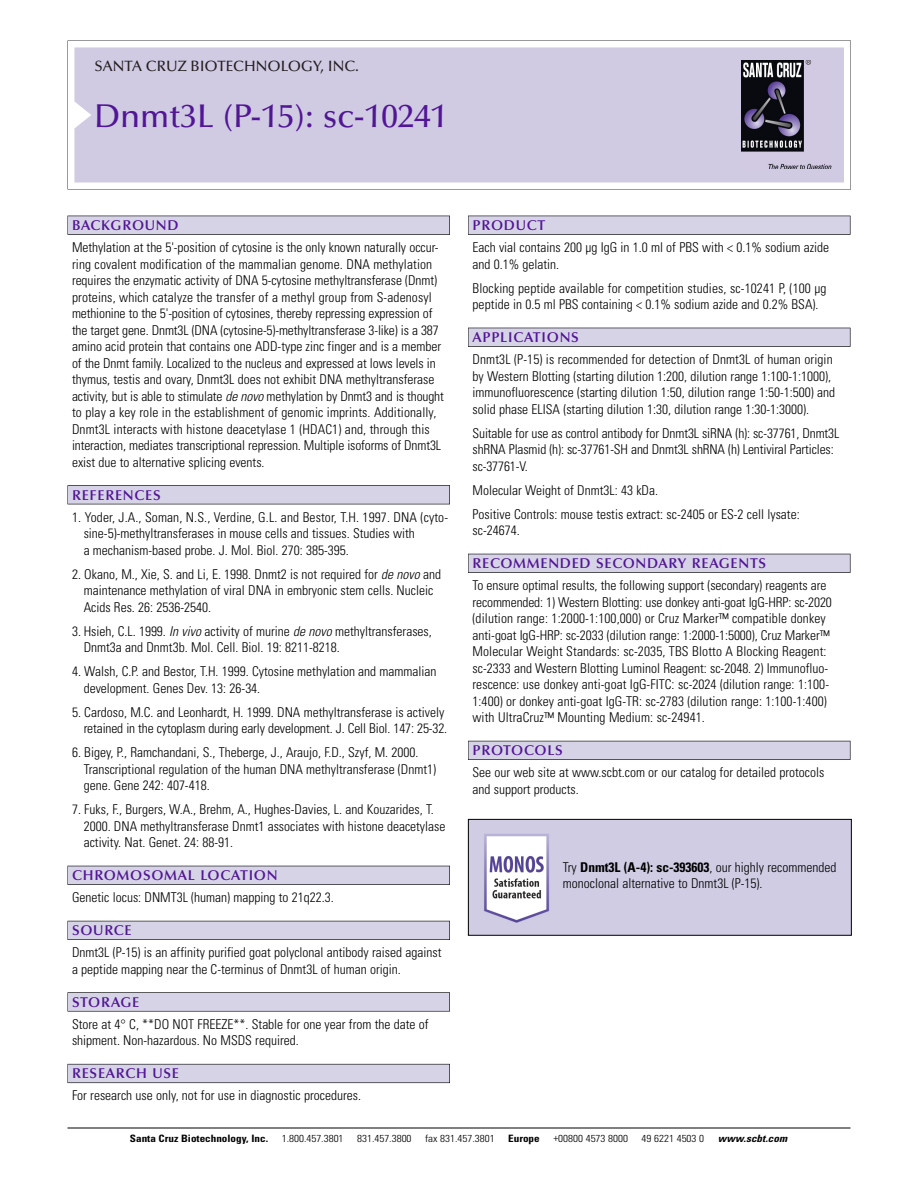
<style>
.page{position:relative;width:918px;height:1188px;background:#fff}
.page>*{position:absolute;margin:0;border:0;box-sizing:border-box;transform-origin:0 0}
.t1{font:500 33px "Optima";color:#511695}
.t2{font:500 15px "Optima";color:#231f20}
.t3{font:600 14.25px "Optima";letter-spacing:.05em;color:#511695}
.t4{font:300 condensed 13.5px/16.5px "Univers";color:#000}
.t5{font:300 condensed 10.2px "Univers";color:#000;scale:1.1 1}
.t6{font:700 condensed 10.2px "Univers";color:#000;scale:1.1 1}
.t7{font:italic 700 condensed 10.2px "Univers";letter-spacing:.005em;color:#000;scale:1.1 1}
.s1{font-style:italic}
.s2{font-weight:700}
</style>
<div class="page">
<svg style="left:68px;top:40px;width:783px;height:149px"></svg>
<div style="left:74px;top:47px;width:770px;height:135px;background:#d1cae3"></div>
<img style="left:741px;top:60px;width:90px;height:108px">
<div style="left:68px;top:216px;width:382px;height:19px;background:#525155"></div>
<div style="left:68px;top:216px;width:381px;height:18px;background:#d7d3e7"></div>
<div style="left:68px;top:485px;width:382px;height:19px;background:#525155"></div>
<div style="left:68px;top:486px;width:381px;height:18px;background:#d7d3e7"></div>
<div style="left:68px;top:866px;width:382px;height:19px;background:#525158"></div>
<div style="left:68px;top:866px;width:381px;height:18px;background:#d7d3e7"></div>
<div style="left:68px;top:921px;width:382px;height:19px;background:#54535a"></div>
<div style="left:68px;top:921px;width:381px;height:18px;background:#d7d3e7"></div>
<svg style="left:68px;top:992px;width:382px;height:20px"></svg>
<div style="left:68px;top:993px;width:381px;height:18px;background:#d7d3e7"></div>
<div style="left:68px;top:1064px;width:382px;height:19px;background:#66646e"></div>
<div style="left:68px;top:1064px;width:381px;height:18px;background:#d7d3e7"></div>
<div style="left:468px;top:216px;width:382px;height:19px;background:#525155"></div>
<div style="left:468px;top:216px;width:382px;height:18px;background:#d7d3e7"></div>
<div style="left:468px;top:328px;width:382px;height:19px;background:#515055"></div>
<div style="left:468px;top:328px;width:382px;height:18px;background:#d7d3e7"></div>
<div style="left:468px;top:554px;width:382px;height:19px;background:#525158"></div>
<div style="left:468px;top:554px;width:382px;height:18px;background:#d7d3e7"></div>
<div style="left:468px;top:741px;width:382px;height:19px;background:#54535a"></div>
<div style="left:468px;top:741px;width:382px;height:18px;background:#d7d3e7"></div>
<hr style="left:68px;top:1128px;width:782px;height:1px;background:#000">
<img style="left:470px;top:821px;width:380px;height:113px">
<div style="left:468px;top:819px;width:384px;height:117px;border:1px solid #000"></div>
<p class="t2" style="left:94px;top:61px;width:266px">SANTA CRUZ BIOTECHNOLOGY, INC.</p>
<h1 class="t1" style="left:94px;top:103px;width:354px">Dnmt3L (P-15): sc-10241</h1>
<p class="t3" style="left:72px;top:219px;width:108px">BACKGROUND</p>
<p class="t4" style="left:72px;top:240px;width:373px">Methylation at the 5'-position of cytosine is the only known naturally occur&shy;ring covalent modification of the mammalian genome. DNA methylation requires the enzymatic activity of DNA 5-cytosine methyltransferase (Dnmt) proteins, which catalyze the transfer of a methyl group from S-adenosyl methionine to the 5'-position of cytosines, thereby repressing expression of the target gene. Dnmt3L (DNA (cytosine-5)-methyltransferase 3-like) is a 387 amino acid protein that contains one ADD-type zinc finger and is a member of the Dnmt family. Localized to the nucleus and expressed at lows levels in thymus, testis and ovary, Dnmt3L does not exhibit DNA methyltransferase activity, but is able to stimulate <span class="s1">de novo</span> methylation by Dnmt3 and is thought to play a key role in the establishment of genomic imprints. Additionally, Dnmt3L interacts with histone deacetylase 1 (HDAC1) and, through this interaction, mediates transcriptional repression. Multiple isoforms of Dnmt3L exist due to alternative splicing events.</p>
<p class="t3" style="left:72px;top:489px;width:90px">REFERENCES</p>
<p class="t4" style="left:84px;top:510px;width:366px;text-indent:-12px">1. Yoder, J.A., Soman, N.S., Verdine, G.L. and Bestor, T.H. 1997. DNA (cyto&shy;sine-5)-methyltransferases in mouse cells and tissues. Studies with<br>a mechanism-based probe. J. Mol. Biol. 270: 385-395.</p>
<p class="t4" style="left:84px;top:567px;width:359px;text-indent:-12px">2. Okano, M., Xie, S. and Li, E. 1998. Dnmt2 is not required for <span class="s1">de novo</span> and maintenance methylation of viral DNA in embryonic stem cells. Nucleic<br>Acids Res. 26: 2536-2540.</p>
<p class="t4" style="left:84px;top:624px;width:350px;text-indent:-12px">3. Hsieh, C.L. 1999. <span class="s1">In vivo</span> activity of murine <span class="s1">de novo</span> methyltransferases,<br>Dnmt3a and Dnmt3b. Mol. Cell. Biol. 19: 8211-8218.</p>
<p class="t4" style="left:84px;top:664px;width:354px;text-indent:-12px">4. Walsh, C.P. and Bestor, T.H. 1999. Cytosine methylation and mammalian development. Genes Dev. 13: 26-34.</p>
<p class="t4" style="left:72px;top:705px;width:377px;text-align:right">5. Cardoso, M.C. and Leonhardt, H. 1999. DNA methyltransferase is actively retained in the cytoplasm during early development. J. Cell Biol. 147: 25-32.</p>
<p class="t4" style="left:84px;top:745px;width:354px;text-indent:-12px">6. Bigey, P., Ramchandani, S., Theberge, J., Araujo, F.D., Szyf, M. 2000.<br>Transcriptional regulation of the human DNA methyltransferase (Dnmt1) gene. Gene 242: 407-418.</p>
<p class="t4" style="left:84px;top:802px;width:363px;text-indent:-12px">7. Fuks, F., Burgers, W.A., Brehm, A., Hughes-Davies, L. and Kouzarides, T.<br>2000. DNA methyltransferase Dnmt1 associates with histone deacetylase activity. Nat. Genet. 24: 88-91.</p>
<p class="t3" style="left:72px;top:870px;width:207px">CHROMOSOMAL LOCATION</p>
<p class="t4" style="left:72px;top:890px;width:263px">Genetic locus: DNMT3L (human) mapping to 21q22.3.</p>
<p class="t3" style="left:72px;top:925px;width:61px">SOURCE</p>
<p class="t4" style="left:72px;top:945px;width:371px">Dnmt3L (P-15) is an affinity purified goat polyclonal antibody raised against a peptide mapping near the C-terminus of Dnmt3L of human origin.</p>
<p class="t3" style="left:72px;top:996px;width:69px">STORAGE</p>
<p class="t4" style="left:72px;top:1017px;width:358px">Store at 4° C, **DO NOT FREEZE**. Stable for one year from the date of shipment. Non-hazardous. No MSDS required.</p>
<p class="t3" style="left:72px;top:1068px;width:109px">RESEARCH USE</p>
<p class="t4" style="left:72px;top:1088px;width:290px">For research use only, not for use in diagnostic procedures.</p>
<p class="t3" style="left:473px;top:219px;width:74px">PRODUCT</p>
<p class="t4" style="left:473px;top:240px;width:358px">Each vial contains 200 µg IgG in 1.0 ml of PBS with &lt; 0.1% sodium azide and 0.1% gelatin.</p>
<p class="t4" style="left:473px;top:281px;width:356px">Blocking peptide available for competition studies, sc-10241 P, (100 µg peptide in 0.5 ml PBS containing &lt; 0.1% sodium azide and 0.2% BSA).</p>
<p class="t3" style="left:473px;top:332px;width:108px">APPLICATIONS</p>
<p class="t4" style="left:473px;top:352px;width:364px">Dnmt3L (P-15) is recommended for detection of Dnmt3L of human origin by Western Blotting (starting dilution 1:200, dilution range 1:100-1:1000), immunofluorescence (starting dilution 1:50, dilution range 1:50-1:500) and solid phase ELISA (starting dilution 1:30, dilution range 1:30-1:3000).</p>
<p class="t4" style="left:473px;top:426px;width:368px">Suitable for use as control antibody for Dnmt3L siRNA (h): sc-37761, Dnmt3L shRNA Plasmid (h): sc-37761-SH and Dnmt3L shRNA (h) Lentiviral Particles: sc-37761-V.</p>
<p class="t4" style="left:473px;top:479px;width:329px;line-height:24px">Molecular Weight of Dnmt3L: 43 kDa.<br>Positive Controls: mouse testis extract: sc-2405 or ES-2 cell lysate:</p>
<p class="t4" style="left:473px;top:523px;width:49px">sc-24674.</p>
<p class="t3" style="left:473px;top:558px;width:295px">RECOMMENDED SECONDARY REAGENTS</p>
<p class="t4" style="left:473px;top:578px;width:361px">To ensure optimal results, the following support (secondary) reagents are recommended: 1) Western Blotting: use donkey anti-goat IgG-HRP: sc-2020 (dilution range: 1:2000-1:100,000) or Cruz Marker™ compatible donkey anti-goat IgG-HRP: sc-2033 (dilution range: 1:2000-1:5000), Cruz Marker™ Molecular Weight Standards: sc-2035, TBS Blotto A Blocking Reagent: sc-2333 and Western Blotting Luminol Reagent: sc-2048. 2) Immunofluo&shy;rescence: use donkey anti-goat IgG-FITC: sc-2024 (dilution range: 1:100- 1:400) or donkey anti-goat IgG-TR: sc-2783 (dilution range: 1:100-1:400) with UltraCruz™ Mounting Medium: sc-24941.</p>
<p class="t3" style="left:473px;top:745px;width:92px">PROTOCOLS</p>
<p class="t4" style="left:473px;top:765px;width:353px">See our web site at www.scbt.com or our catalog for detailed protocols and support products.</p>
<p class="t4" style="left:563px;top:860px;width:275px">Try <span class="s2">Dnmt3L (A-4): sc-393603</span>, our highly recommended monoclonal alternative to Dnmt3L (P-15).</p>
<p class="t6" style="left:130px;top:1135px;width:127px">Santa Cruz Biotechnology, Inc.</p>
<p class="t5" style="left:282px;top:1135px;width:58px">1.800.457.3801</p>
<p class="t5" style="left:357px;top:1135px;width:51px">831.457.3800</p>
<p class="t5" style="left:425px;top:1135px;width:65px">fax 831.457.3801</p>
<p class="t6" style="left:508px;top:1135px;width:30px">Europe</p>
<p class="t5" style="left:553px;top:1135px;width:69px">+00800 4573 8000</p>
<p class="t5" style="left:642px;top:1135px;width:58px">49 6221 4503 0</p>
<p class="t7" style="left:718px;top:1135px;width:64px">www.scbt.com</p>
</div>
